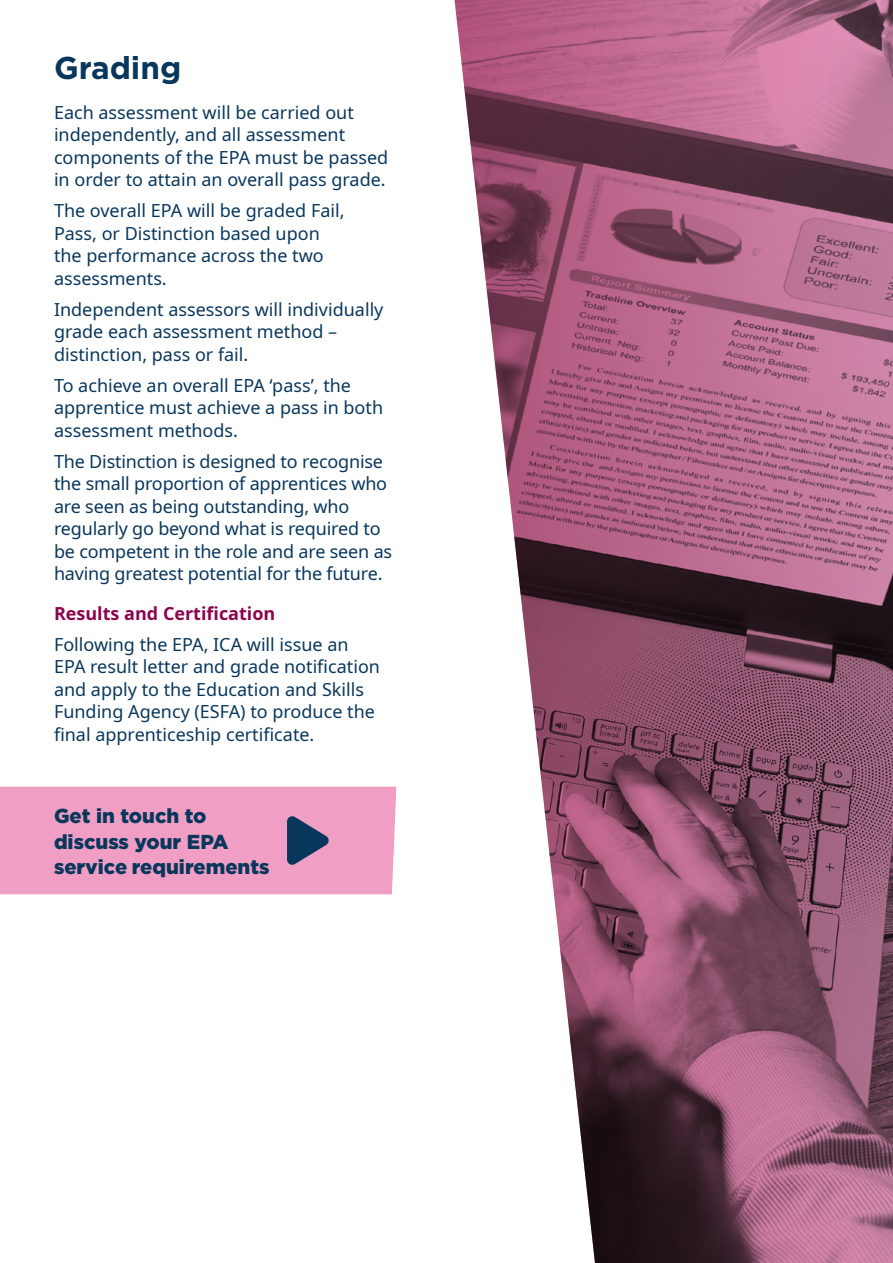
<style>
.page{position:relative;width:893px;height:1263px;background:#fff}
.page>*{position:absolute;margin:0;border:0;box-sizing:border-box;transform-origin:0 0}
.t1{font:700 31.5px "Gotham";color:#09375c}
.t2{font:900 20.25px/25.2px "Gotham";color:#09375c}
.t3{font:18px/22.5px "Noto Sans";color:#09375c}
.t4{font:700 18px "Noto Sans";color:#8d044e}
</style>
<div class="page">
<div style="left:0;top:787px;width:396px;height:107px;background:#f19ec4"></div>
<svg style="left:454px;top:0;width:439px;height:1263px"></svg>
<p class="t1" style="left:54px;top:47px;width:129px">Grading</p>
<p class="t3" style="left:54px;top:101px;width:336px">Each assessment will be carried out independently, and all assessment components of the EPA must be passed in order to attain an overall pass grade.</p>
<p class="t3" style="left:54px;top:200px;width:292px">The overall EPA will be graded Fail,<br>Pass, or Distinction based upon the performance across the two assessments.</p>
<p class="t3" style="left:54px;top:298px;width:331px">Independent assessors will individually grade each assessment method – distinction, pass or fail.</p>
<p class="t3" style="left:54px;top:374px;width:331px">To achieve an overall EPA ‘pass’, the apprentice must achieve a pass in both assessment methods.</p>
<p class="t3" style="left:54px;top:450px;width:340px">The Distinction is designed to recognise the small proportion of apprentices who are seen as being outstanding, who regularly go beyond what is required to be competent in the role and are seen as having greatest potential for the future.</p>
<h2 class="t4" style="left:54px;top:600px;width:223px">Results and Certification</h2>
<p class="t3" style="left:54px;top:633px;width:328px">Following the EPA, ICA will issue an EPA result letter and grade notification and apply to the Education and Skills Funding Agency (ESFA) to produce the final apprenticeship certificate.</p>
<p class="t2" style="left:54px;top:803px;width:217px">Get in touch to discuss your EPA service requirements</p>
</div>
